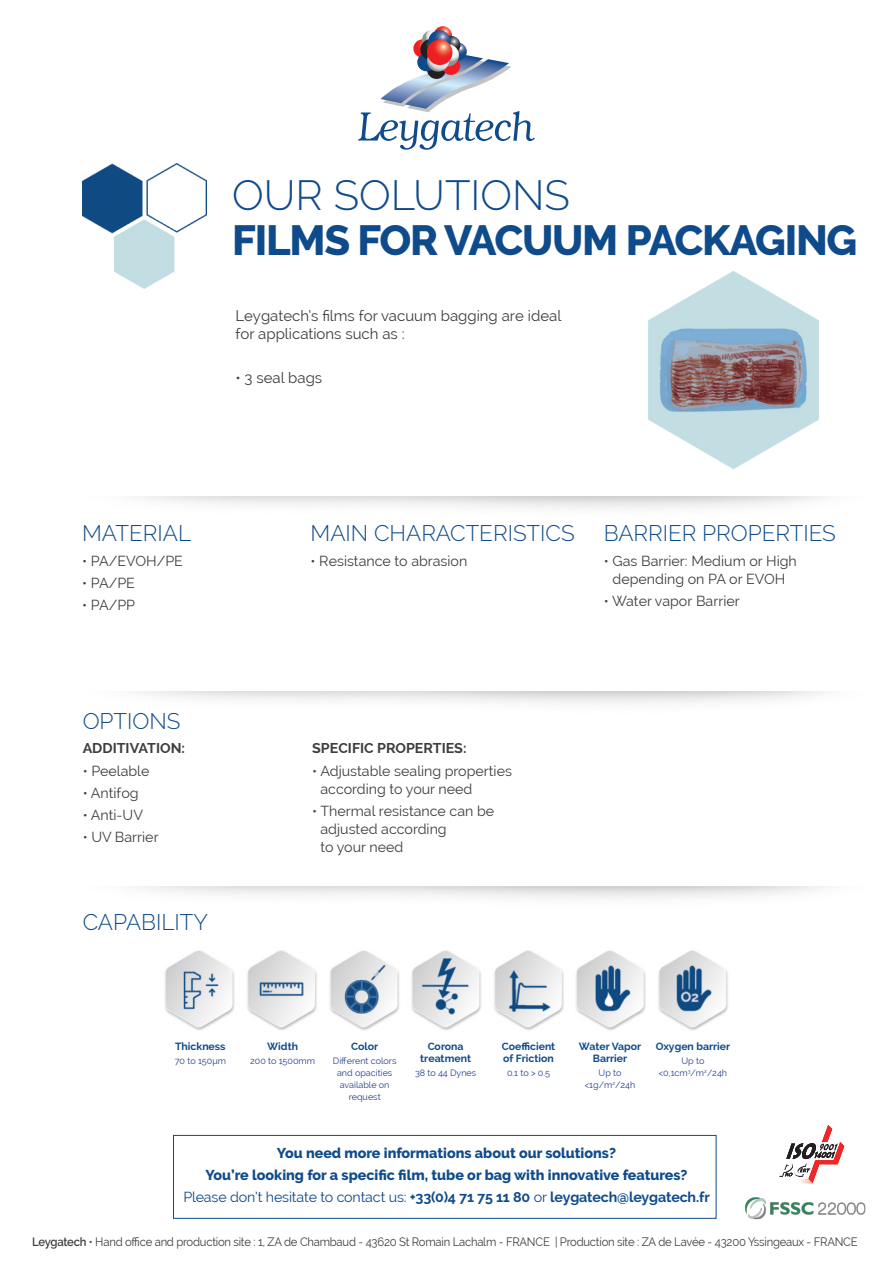
<style>
.page{position:relative;width:893px;height:1263px;background:#fff}
.page>*{position:absolute;margin:0;border:0;box-sizing:border-box;transform-origin:0 0}
.t1{font:800 42px/45px "Raleway";letter-spacing:-.03em;color:#0f4b8b}
.t2{font:300 22.5px "Raleway";color:#0f4b8b}
.t3{font:15px/18px "Raleway";color:#3e3e3f}
.t4{font:14.25px/18px "Raleway";color:#3e3e3f}
.t5{font:800 14.25px "Raleway";color:#0f4b8b}
.t6{font:700 14.25px "Raleway";letter-spacing:-.01em;color:#0f4b8b}
.t7{font:700 14.25px "Raleway";color:#3e3e3f}
.t8{font:12px "Raleway";letter-spacing:-.02em;color:#3e3e3f;scale:.94 1}
.t9{font:700 10.5px/12px "Raleway";color:#0f4b8b;text-align:center}
.t10{font:9px/12px "Raleway";color:#253f8e;text-align:center}
.s1{font-weight:300}
.s2{font-weight:400}
.s3{font-weight:600}
</style>
<div class="page">
<div style="left:173px;top:1135px;width:543px;height:84px;border:1px solid #0f4b8b"></div>
<svg style="left:358px;top:55px;width:177px;height:95px"></svg>
<div style="left:427px;top:60px;width:19px;height:19px;background:#231f20;border-radius:50%"></div>
<svg style="left:413px;top:39px;width:19px;height:19px"></svg>
<svg style="left:434px;top:26px;width:18px;height:19px"></svg>
<div style="left:441px;top:56px;width:19px;height:19px;background:#ee1d23;border-radius:50%"></div>
<svg style="left:417px;top:53px;width:18px;height:18px"></svg>
<svg style="left:449px;top:42px;width:18px;height:19px"></svg>
<svg style="left:422px;top:30px;width:19px;height:19px"></svg>
<svg style="left:442px;top:36px;width:18px;height:18px"></svg>
<svg style="left:437px;top:44px;width:22px;height:22px"></svg>
<svg style="left:420px;top:39px;width:21px;height:21px"></svg>
<svg style="left:427px;top:50px;width:22px;height:22px"></svg>
<svg style="left:428px;top:30px;width:23px;height:22px"></svg>
<svg style="left:427px;top:40px;width:25px;height:25px"></svg>
<img style="left:82px;top:164px;width:124px;height:125px">
<img style="left:648px;top:271px;width:171px;height:199px">
<img style="left:745px;top:1197px;width:121px;height:23px">
<svg style="left:779px;top:1125px;width:65px;height:58px"></svg>
<img style="left:164px;top:950px;width:564px;height:81px">
<p class="t1" style="left:232px;top:173px;width:627px"><span class="s1">OUR SOLUTIONS<br></span>FILMS FOR VACUUM PACKAGING</p>
<p class="t3" style="left:235px;top:306px;width:327px">Leygatech’s films for vacuum bagging are ideal for applications such as :</p>
<p class="t3" style="left:235px;top:369px;width:88px">• 3 seal bags</p>
<p class="t2" style="left:82px;top:520px;width:111px">MATERIAL</p>
<p class="t4" style="left:82px;top:552px;width:102px">• PA/EVOH/PE</p>
<p class="t4" style="left:82px;top:574px;width:54px">• PA/PE</p>
<p class="t4" style="left:82px;top:596px;width:54px">• PA/PP</p>
<p class="t2" style="left:83px;top:708px;width:99px">OPTIONS</p>
<p class="t7" style="left:83px;top:740px;width:104px">ADDITIVATION:</p>
<p class="t4" style="left:83px;top:762px;width:68px">• Peelable</p>
<p class="t4" style="left:83px;top:784px;width:57px">• Antifog</p>
<p class="t4" style="left:83px;top:806px;width:62px">• Anti-UV</p>
<p class="t4" style="left:83px;top:828px;width:78px">• UV Barrier</p>
<p class="t2" style="left:83px;top:909px;width:127px">CAPABILITY</p>
<p class="t2" style="left:311px;top:520px;width:266px">MAIN CHARACTERISTICS</p>
<p class="t4" style="left:311px;top:552px;width:158px">• Resistance to abrasion</p>
<p class="t2" style="left:604px;top:520px;width:234px">BARRIER PROPERTIES</p>
<p class="t4" style="left:604px;top:552px;width:194px;text-align:center">• Gas Barrier: Medium or High depending on PA or EVOH</p>
<p class="t4" style="left:604px;top:592px;width:137px">• Water vapor Barrier</p>
<p class="t7" style="left:312px;top:740px;width:156px">SPECIFIC PROPERTIES:</p>
<p class="t4" style="left:320px;top:762px;width:193px;text-indent:-8px">• Adjustable sealing properties according to your need</p>
<p class="t4" style="left:320px;top:802px;width:175px;text-indent:-8px">• Thermal resistance can be adjusted according<br>to your need</p>
<p class="t9" style="left:175px;top:1040px;width:52px">Thickness</p>
<p class="t10" style="left:175px;top:1054px;width:53px">70 to 150μm</p>
<p class="t9" style="left:267px;top:1040px;width:32px">Width</p>
<p class="t10" style="left:250px;top:1054px;width:67px">200 to 1500mm</p>
<p class="t9" style="left:351px;top:1040px;width:29px">Color</p>
<p class="t10" style="left:333px;top:1054px;width:65px">Different colors and opacities available on request</p>
<p class="t9" style="left:420px;top:1040px;width:52px">Corona treatment</p>
<p class="t10" style="left:415px;top:1066px;width:63px">38 to 44 Dynes</p>
<p class="t9" style="left:502px;top:1040px;width:55px;text-align:left">Coefficient of Friction</p>
<p class="t10" style="left:507px;top:1066px;width:44px">0.1 to &gt; 0.5</p>
<p class="t9" style="left:579px;top:1040px;width:64px">Water Vapor<br>Barrier</p>
<p class="t10" style="left:585px;top:1066px;width:52px">Up to &lt;1g/m<sup>2</sup>/24h</p>
<p class="t9" style="left:656px;top:1040px;width:76px">Oxygen barrier</p>
<p class="t10" style="left:659px;top:1054px;width:70px">Up to &lt;0,1cm<sup>3</sup>/m<sup>2</sup>/24h</p>
<p class="t5" style="left:277px;top:1145px;width:341px">You need more informations about our solutions?</p>
<p class="t5" style="left:205px;top:1167px;width:484px">You’re looking for a specific film, tube or bag with innovative features?</p>
<p class="t6" style="left:183px;top:1189px;width:528px"><span class="s2">Please don’t hesitate to contact us:</span> +33(0)4 71 75 11 80 <span class="s2">or</span> leygatech@leygatech.fr</p>
<p class="t8" style="left:32px;top:1235px;width:880px"><span class="s3">Leygatech</span> • Hand office and production site : 1, ZA de Chambaud - 43620 St Romain Lachalm - FRANCE | Production site : ZA de Lavée - 43200 Yssingeaux - FRANCE</p>
</div>
